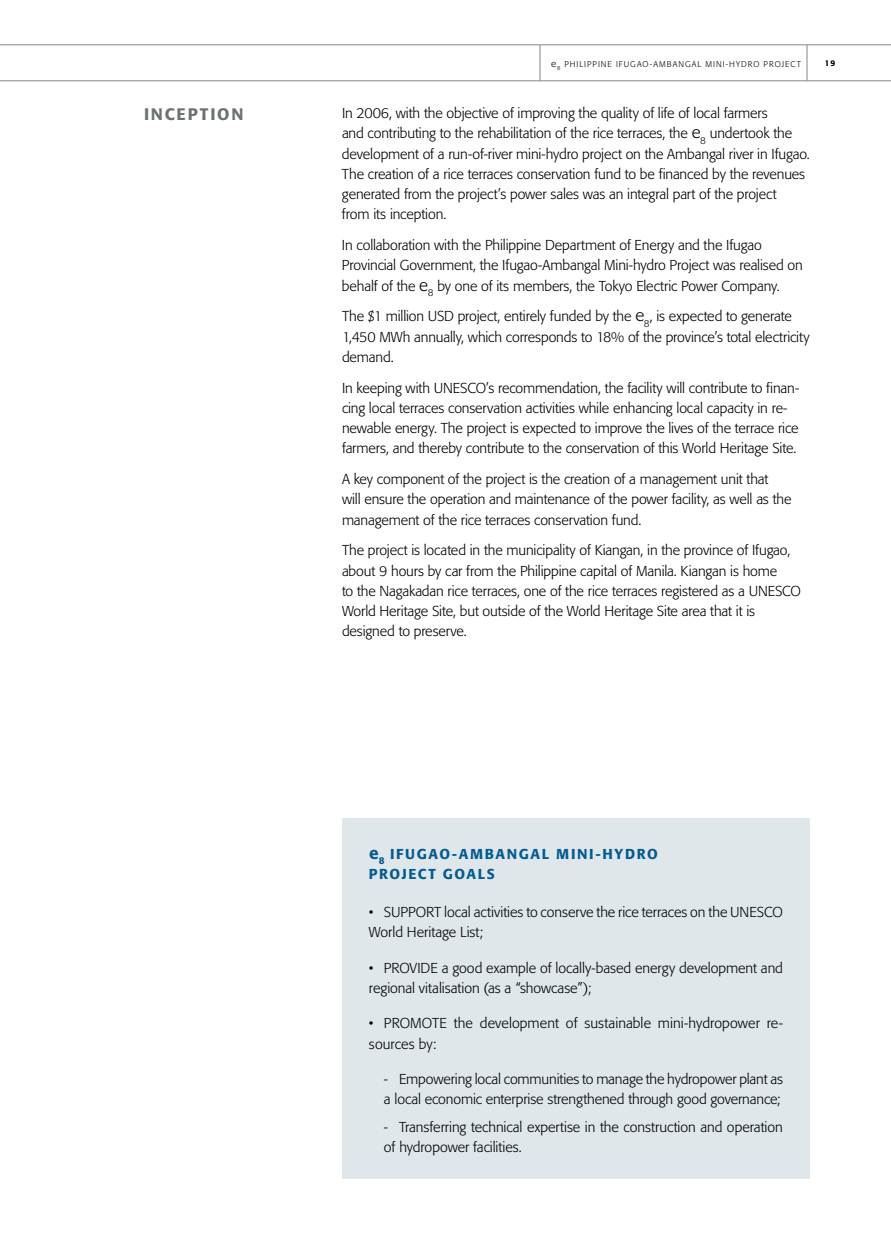
<style>
.page{position:relative;width:891px;height:1260px;background:#fff}
.page>*{position:absolute;margin:0;border:0;box-sizing:border-box;transform-origin:0 0}
.t1{font:500 16.5px "Formata";color:#6c7272}
.t2{font:300 14.25px/20.2px "Formata";letter-spacing:-.01em;color:#000}
.t3{font:500 14.25px/20.2px "Formata";letter-spacing:.115em;color:#005c92}
.t4{font:300 8.25px "Formata";letter-spacing:.125em;color:#000}
.t5{font:500 8.25px "Formata";color:#000}
.s1{font-size:9.9px}
.s2{font-size:17.1px}
</style>
<div class="page">
<div style="left:342px;top:818px;width:468px;height:361px;background:#e0e7ea"></div>
<hr style="left:0;top:45px;width:540px;height:1px;background:#808788">
<hr style="left:540px;top:45px;width:267px;height:1px;background:#808788">
<hr style="left:540px;top:45px;width:1px;height:36px;background:#808788">
<hr style="left:807px;top:45px;width:84px;height:1px;background:#808788">
<hr style="left:807px;top:45px;width:1px;height:36px;background:#808788">
<hr style="left:0;top:81px;width:540px;height:1px;background:#808788">
<hr style="left:540px;top:81px;width:267px;height:1px;background:#808788">
<hr style="left:807px;top:81px;width:84px;height:1px;background:#808788">
<p class="t1" style="left:144px;top:104px;width:54px">INCEPTI</p>
<p class="t1" style="left:217px;top:104px;width:28px">ON</p>
<p class="t4" style="left:551px;top:59px;width:39px"><span class="s1">e</span><sub>8</sub> Phi lippine</p>
<p class="t4" style="left:616px;top:59px;width:10px">Ifugao</p>
<p class="t4" style="left:650px;top:59px;width:17px">-Ambanga</p>
<p class="t4" style="left:698px;top:59px;width:51px">l Mini-Hydro</p>
<p class="t4" style="left:764px;top:59px;width:12px">Project</p>
<p class="t5" style="left:825px;top:58px;width:12px">19</p>
<p class="t2" style="left:342px;top:103px;width:469px">In 2006, with the objective of improving the quality of life of local farmers<br>and contributing to the rehabilitation of the rice terraces, the <span class="s2">e</span><sub>8</sub> undertook the development of a run-of-river mini-hydro project on the Ambangal river in Ifugao.<br>The creation of a rice terraces conservation fund to be financed by the revenues generated from the project’s power sales was an integral part of the project<br>from its inception.</p>
<p class="t2" style="left:342px;top:235px;width:462px">In collaboration with the Philippine Department of Energy and the Ifugao<br>Provincial Government, the Ifugao-Ambangal Mini-hydro Project was realised on behalf of the <span class="s2">e</span><sub>8</sub> by one of its members, the Tokyo Electric Power Company.</p>
<p class="t2" style="left:342px;top:306px;width:469px">The $1 million USD project, entirely funded by the <span class="s2">e</span><sub>8</sub>, is expected to generate<br>1,450 MWh annually, which corresponds to 18% of the province’s total electricity demand.</p>
<p class="t2" style="left:342px;top:378px;width:459px">In keeping with UNESCO’s recommendation, the facility will contribute to finan&shy;cing local terraces conservation activities while enhancing local capacity in re&shy;newable energy. The project is expected to improve the lives of the terrace rice farmers, and thereby contribute to the conservation of this World Heritage Site.</p>
<p class="t2" style="left:342px;top:469px;width:451px">A key component of the project is the creation of a management unit that<br>will ensure the operation and maintenance of the power facility, as well as the management of the rice terraces conservation fund.</p>
<p class="t2" style="left:342px;top:540px;width:461px">The project is located in the municipality of Kiangan, in the province of Ifugao, about 9 hours by car from the Philippine capital of Manila. Kiangan is home<br>to the Nagakadan rice terraces, one of the rice terraces registered as a UNESCO World Heritage Site, but outside of the World Heritage Site area that it is designed to preserve.</p>
<p class="t3" style="left:369px;top:844px;width:289px"><span class="s2">E</span><sub>8</sub> IFUGAO-AMBANGAL MINI-HYDRO<br>PROJECT GOALS</p>
<p class="t2" style="left:369px;top:902px;width:415px">• SUPPORT local activities to conserve the rice terraces on the UNESCO<br>World Heritage List;</p>
<p class="t2" style="left:369px;top:958px;width:416px">• PROVIDE a good example of locally-based energy development and regional vitalisation (as a “showcase”);</p>
<p class="t2" style="left:369px;top:1013px;width:416px">• PROMOTE the development of sustainable mini-hydropower re&shy;sources by:</p>
<p class="t2" style="left:384px;top:1069px;width:400px">- Empowering local communities to manage the hydropower plant as a local economic enterprise strengthened through good governance;</p>
<p class="t2" style="left:384px;top:1117px;width:400px">- Transferring technical expertise in the construction and operation of hydropower facilities.</p>
</div>
